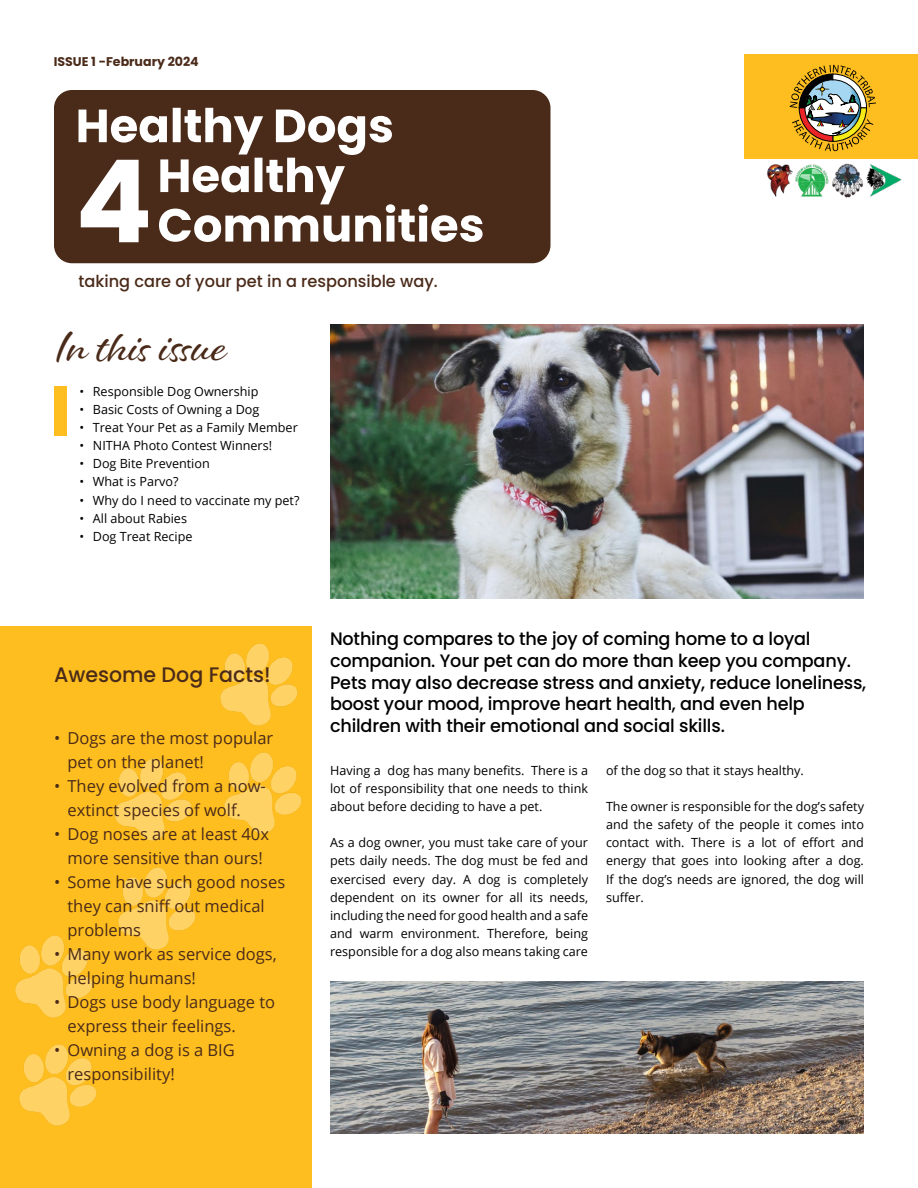
<style>
.page{position:relative;width:918px;height:1188px;background:#fff}
.page>*{position:absolute;margin:0;border:0;box-sizing:border-box;transform-origin:0 0}
.t1{font:45px "Alisha";color:#4a2a19;scale:1.05 1}
.t2{font:500 21px "Poppins";color:#4a2a19}
.t3{font:500 18px/21.6px "Poppins";letter-spacing:-.01em;color:#000}
.t4{font:16.5px/24px "Open Sans";color:#4a2a19}
.t5{font:500 16.5px "Poppins";color:#4a2a19}
.t6{font:12.6px/18.1px "Open Sans";color:#000;text-align:justify}
.t7{font:700 12.6px "Poppins";color:#4a2a19}
</style>
<div class="page">
<img style="left:330px;top:324px;width:534px;height:275px">
<div style="left:0;top:627px;width:312px;height:561px;background:#febe1f"></div>
<div style="left:744px;top:54px;width:174px;height:105px;background:#febe1f"></div>
<div style="left:54px;top:386px;width:12px;height:50px;background:#febe1f"></div>
<img style="left:330px;top:981px;width:534px;height:153px">
<div style="left:54px;top:90px;width:496px;height:173px;background:#4a2a19;border-radius:18px"></div>
<svg style="left:79px;top:108px;width:404px;height:134px"></svg>
<svg style="left:790px;top:65px;width:86px;height:86px"></svg>
<img style="left:767px;top:163px;width:135px;height:35px">
<img style="left:220px;top:643px;width:78px;height:83px">
<img style="left:224px;top:752px;width:78px;height:82px">
<img style="left:114px;top:758px;width:78px;height:83px">
<img style="left:118px;top:867px;width:78px;height:83px">
<img style="left:15px;top:935px;width:78px;height:83px">
<img style="left:19px;top:1044px;width:78px;height:82px">
<p class="t7" style="left:54px;top:54px;width:147px">ISSUE 1 -February 2024</p>
<h3 class="t5" style="left:79px;top:272px;width:361px">taking care of your pet in a responsible way.</h3>
<h1 class="t1" style="left:56px;top:319px;width:164px">In this issue</h1>
<p class="t6" style="left:79px;top:382px;width:181px">• Responsible Dog Ownership</p>
<p class="t6" style="left:79px;top:400px;width:182px">• Basic Costs of Owning a Dog</p>
<p class="t6" style="left:79px;top:418px;width:220px">• Treat Your Pet as a Family Member</p>
<p class="t6" style="left:79px;top:436px;width:194px">• NITHA Photo Contest Winners!</p>
<p class="t6" style="left:79px;top:454px;width:132px">• Dog Bite Prevention</p>
<p class="t6" style="left:79px;top:472px;width:101px">• What is Parvo?</p>
<p class="t6" style="left:79px;top:491px;width:222px">• Why do I need to vaccinate my pet?</p>
<p class="t6" style="left:79px;top:509px;width:109px">• All about Rabies</p>
<p class="t6" style="left:79px;top:527px;width:115px">• Dog Treat Recipe</p>
<h2 class="t2" style="left:54px;top:663px;width:218px">Awesome Dog Facts!</h2>
<h3 class="t4" style="left:67px;top:725px;width:207px;text-indent:-13px">• Dogs are the most popular pet on the planet!</h3>
<h3 class="t4" style="left:67px;top:773px;width:200px;text-indent:-13px">• They evolved from a now&shy;extinct species of wolf.</h3>
<h3 class="t4" style="left:54px;top:821px;width:217px;text-align:center">• Dog noses are at least 40x more sensitive than ours!</h3>
<h3 class="t4" style="left:67px;top:870px;width:219px;text-indent:-13px">• Some have such good noses they can sniff out medical problems</h3>
<h3 class="t4" style="left:67px;top:942px;width:211px;text-indent:-13px">• Many work as service dogs, helping humans!</h3>
<h3 class="t4" style="left:67px;top:990px;width:209px;text-indent:-13px">• Dogs use body language to express their feelings.</h3>
<h3 class="t4" style="left:67px;top:1038px;width:169px;text-indent:-13px">• Owning a dog is a BIG responsibility!</h3>
<p class="t3" style="left:330px;top:628px;width:538px">Nothing compares to the joy of coming home to a loyal companion. Your pet can do more than keep you company.<br>Pets may also decrease stress and anxiety, reduce loneliness, boost your mood, improve heart health, and even help children with their emotional and social skills.</p>
<p class="t6" style="left:330px;top:761px;width:260px">Having a dog has many benefits. There is a lot of responsibility that one needs to think about before deciding to have a pet.</p>
<p class="t6" style="left:330px;top:833px;width:260px">As a dog owner, you must take care of your pets daily needs. The dog must be fed and exercised every day. A dog is completely dependent on its owner for all its needs, including the need for good health and a safe and warm environment. Therefore, being responsible for a dog also means taking care</p>
<p class="t6" style="left:606px;top:761px;width:199px">of the dog so that it stays healthy.</p>
<p class="t6" style="left:606px;top:797px;width:260px">The owner is responsible for the dog’s safety and the safety of the people it comes into contact with. There is a lot of effort and energy that goes into looking after a dog.<br>If the dog’s needs are ignored, the dog will suffer.</p>
</div>
